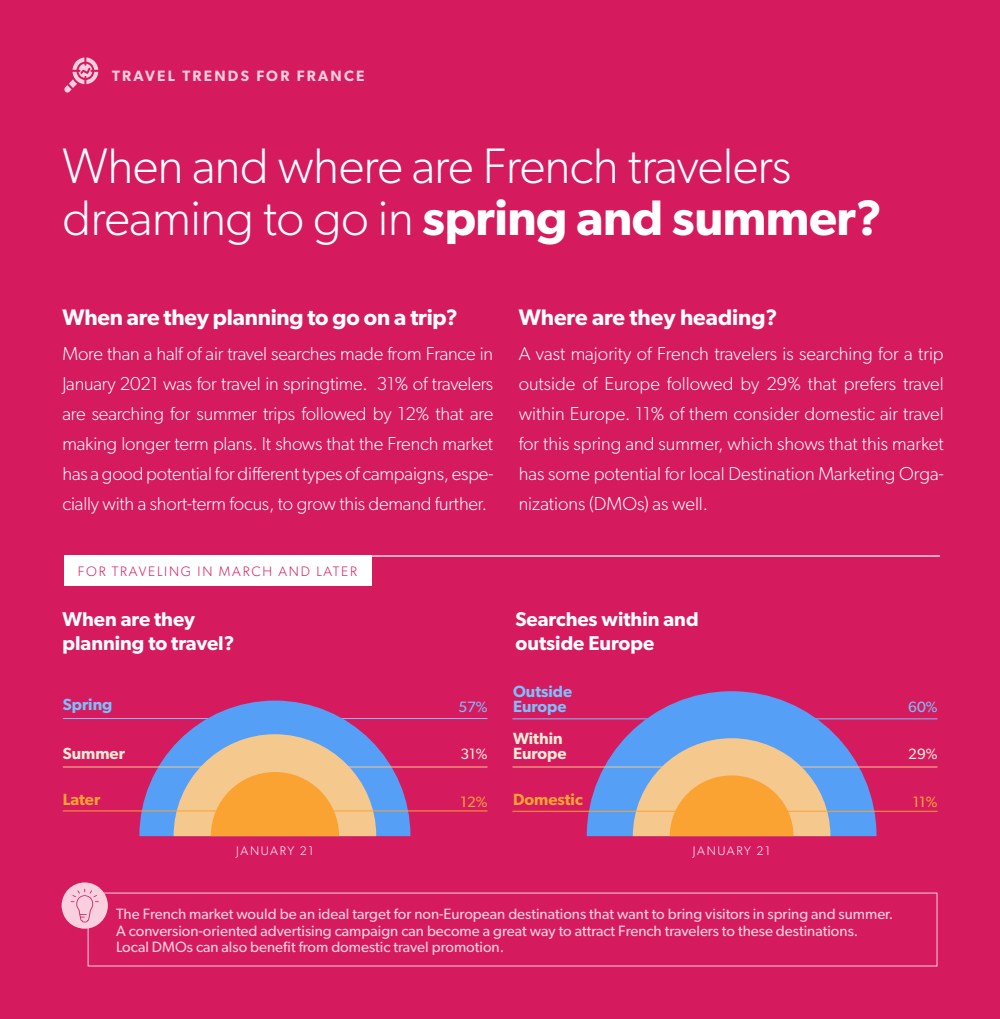
<style>
.page{position:relative;width:1000px;height:1019px;background:#d61a5e}
.page>*{position:absolute;margin:0;border:0;box-sizing:border-box;transform-origin:0 0}
.t1{font:300 50px/52.5px "Gibson";letter-spacing:-.01em;color:#fff}
.t2{font:600 22.5px "Gibson";letter-spacing:-.01em;color:#fff}
.t3{font:600 20px/24px "Gibson";color:#fff}
.t4{font:300 18.75px/30px "Gibson";letter-spacing:-.01em;color:#fff;text-align:justify}
.t5{font:600 16.25px/15px "Gibson";color:#7dbfff}
.t6{font:600 16.25px "Gibson";color:#fbecd8}
.t7{font:600 16.25px "Gibson";color:#faa333}
.t8{font:15px/16.2px "Gibson";color:#facfde}
.t9{font:600 15px "Gibson";letter-spacing:.15em;color:#facfde}
.t10{font:15px "Gibson";color:#fbecd8}
.t11{font:15px "Gibson";color:#7dbfff}
.t12{font:15px "Gibson";color:#faa333}
.t13{font:300 13.75px "Gibson";letter-spacing:.13em;color:#d61a5e}
.t14{font:300 12.5px "Gibson";letter-spacing:.13em;color:#fff}
.s1{font-weight:600}
</style>
<div class="page">
<svg style="left:64px;top:57px;width:34px;height:36px"></svg>
<hr style="left:63px;top:718px;width:425px;height:1px;background:#7dbfff">
<hr style="left:512px;top:718px;width:426px;height:1px;background:#7dbfff">
<hr style="left:63px;top:767px;width:425px;height:1px;background:#f5c88d">
<hr style="left:63px;top:810px;width:425px;height:1px;background:#faa333">
<svg style="left:139px;top:700px;width:271px;height:136px"></svg>
<svg style="left:587px;top:691px;width:290px;height:145px;fill:#569ff6"></svg>
<hr style="left:512px;top:767px;width:426px;height:1px;background:#f5c88d">
<hr style="left:512px;top:811px;width:426px;height:1px;background:#faa333">
<svg style="left:633px;top:738px;width:197px;height:98px;background:#d4b387"></svg>
<hr style="left:64px;top:555px;width:876px;height:2px;background:#fff">
<div style="left:64px;top:555px;width:308px;height:30px;background:#fff"></div>
<div style="left:62px;top:882px;width:46px;height:46px;background:#facfde;border-radius:50%"></div>
<svg style="left:71px;top:889px;width:28px;height:33px"></svg>
<p class="t9" style="left:112px;top:67px;width:254px">TRAVEL TRENDS FOR FRANCE</p>
<h1 class="t1" style="left:62px;top:138px;width:821px">When and where are French travelers dreaming to go in <span class="s1">spring and summer?</span></h1>
<p class="t2" style="left:62px;top:304px;width:397px">When are they planning to go on a trip?</p>
<p class="t4" style="left:62px;top:338px;width:432px">More than a half of air travel searches made from France in January 2021 was for travel in springtime. 31% of travelers are searching for summer trips followed by 12% that are making longer term plans. It shows that the French market has a good potential for different types of campaigns, espe&shy;cially with a short-term focus, to grow this demand further.</p>
<p class="t13" style="left:78px;top:563px;width:280px">FOR TRAVELING IN MARCH AND LATER</p>
<p class="t2" style="left:519px;top:304px;width:260px">Where are they heading?</p>
<p class="t4" style="left:519px;top:338px;width:427px">A vast majority of French travelers is searching for a trip outside of Europe followed by 29% that prefers travel within Europe. 11% of them consider domestic air travel for this spring and summer, which shows that this market has some potential for local Destination Marketing Orga&shy;nizations (DMOs) as well.</p>
<p class="t3" style="left:62px;top:607px;width:173px">When are they planning to travel?</p>
<p class="t3" style="left:516px;top:607px;width:185px">Searches within and outside Europe</p>
<p class="t5" style="left:63px;top:697px;width:51px">Spring</p>
<p class="t6" style="left:63px;top:744px;width:64px">Summer</p>
<p class="t5" style="left:513px;top:684px;width:61px">Outside<br>Europe</p>
<p class="t11" style="left:459px;top:698px;width:30px">57%</p>
<p class="t11" style="left:908px;top:698px;width:31px">60%</p>
<p class="t6" style="left:513px;top:729px;width:51px">Within</p>
<p class="t10" style="left:460px;top:745px;width:29px">31%</p>
<p class="t6" style="left:513px;top:744px;width:55px">Europe</p>
<p class="t10" style="left:908px;top:745px;width:31px">29%</p>
<p class="t7" style="left:63px;top:790px;width:39px">Later</p>
<p class="t7" style="left:513px;top:790px;width:71px">Domestic</p>
<p class="t12" style="left:460px;top:793px;width:29px">12%</p>
<p class="t12" style="left:913px;top:793px;width:26px">11%</p>
<p class="t14" style="left:236px;top:843px;width:79px">JANUARY 21</p>
<p class="t14" style="left:693px;top:843px;width:79px">JANUARY 21</p>
<p class="t8" style="left:116px;top:906px;width:779px">The French market would be an ideal target for non-European destinations that want to bring visitors in spring and summer.<br>A conversion-oriented advertising campaign can become a great way to attract French travelers to these destinations.<br>Local DMOs can also benefit from domestic travel promotion.</p>
</div>
